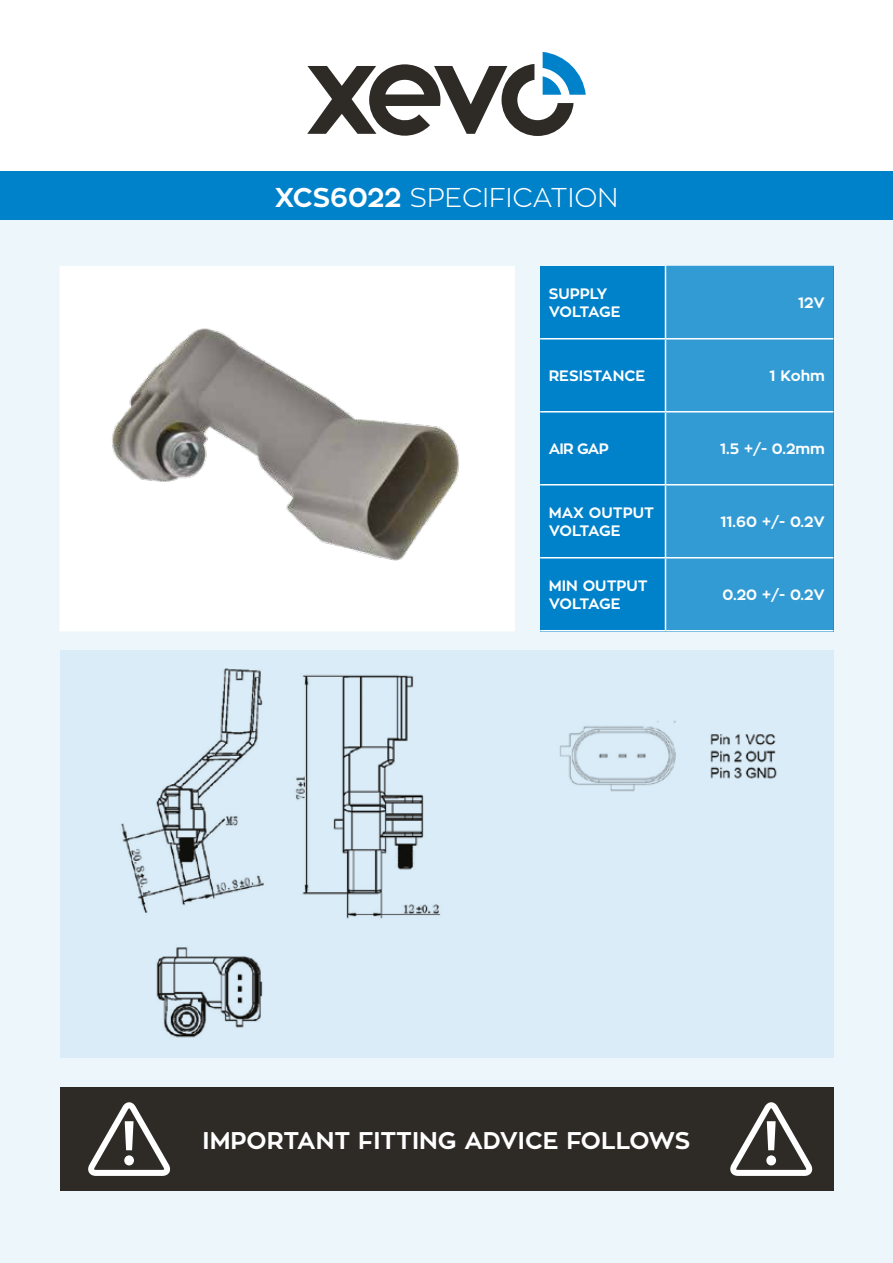
<style>
.page{position:relative;width:893px;height:1263px;background:#fff}
.page>*{position:absolute;margin:0;border:0;box-sizing:border-box;transform-origin:0 0}
.t1{font:300 27px "Zona Pro";color:#fff}
.t2{font:700 24px "Zona Pro";color:#fff}
.t3{font:700 15px/18px "Zona Pro";color:#fff}
.s1{font-weight:700}
</style>
<div class="page">
<div style="left:0;top:179px;width:893px;height:1084px;background:#ecf6fb"></div>
<div style="left:59px;top:266px;width:456px;height:365px;background:#fff"></div>
<div style="left:0;top:171px;width:893px;height:49px;background:#0082ca"></div>
<svg style="left:307px;top:52px;width:279px;height:84px"></svg>
<img style="left:112px;top:328px;width:348px;height:233px">
<div style="left:540px;top:266px;width:293px;height:365px;background:#0082ca"></div>
<div style="left:666px;top:266px;width:167px;height:364px;background:#339bd4"></div>
<hr style="left:665px;top:266px;width:1px;height:72px;background:#fff">
<hr style="left:540px;top:338px;width:125px;height:1px;background:#fff">
<hr style="left:665px;top:338px;width:168px;height:1px;background:#fff">
<hr style="left:665px;top:339px;width:1px;height:72px;background:#fff">
<hr style="left:540px;top:411px;width:125px;height:1px;background:#fff">
<hr style="left:665px;top:411px;width:168px;height:1px;background:#fff">
<hr style="left:665px;top:412px;width:1px;height:72px;background:#fff">
<hr style="left:540px;top:484px;width:125px;height:1px;background:#fff">
<hr style="left:665px;top:484px;width:168px;height:1px;background:#fff">
<hr style="left:665px;top:485px;width:1px;height:72px;background:#fff">
<hr style="left:540px;top:557px;width:125px;height:1px;background:#fff">
<hr style="left:665px;top:557px;width:168px;height:1px;background:#fff">
<hr style="left:665px;top:558px;width:1px;height:72px;background:#fff">
<hr style="left:540px;top:630px;width:125px;height:1px;background:#fff">
<hr style="left:665px;top:630px;width:168px;height:1px;background:#fff">
<div style="left:60px;top:651px;width:773px;height:407px;background:#d9ecf7"></div>
<div style="left:60px;top:1087px;width:773px;height:104px;background:#2e2a25"></div>
<svg style="left:88px;top:1102px;width:83px;height:74px"></svg>
<svg style="left:730px;top:1102px;width:83px;height:74px"></svg>
<img style="left:121px;top:668px;width:656px;height:370px">
<h1 class="t1" style="left:275px;top:180px;width:345px"><span class="s1">XCS6022</span> SPECIFICATION</h1>
<p class="t3" style="left:549px;top:285px;width:73px">SUPPLY<br>VOLTAGE</p>
<p class="t3" style="left:798px;top:294px;width:28px">12V</p>
<p class="t3" style="left:549px;top:367px;width:98px">RESISTANCE</p>
<p class="t3" style="left:770px;top:367px;width:57px">1 Kohm</p>
<p class="t3" style="left:549px;top:440px;width:62px">AIR GAP</p>
<p class="t3" style="left:720px;top:440px;width:106px">1.5 +/- 0.2mm</p>
<p class="t3" style="left:549px;top:504px;width:107px">MAX OUTPUT<br>VOLTAGE</p>
<p class="t3" style="left:720px;top:513px;width:106px">11.60 +/- 0.2V</p>
<p class="t3" style="left:549px;top:577px;width:101px">MIN OUTPUT<br>VOLTAGE</p>
<p class="t3" style="left:723px;top:586px;width:104px">0.20 +/- 0.2V</p>
<h2 class="t2" style="left:203px;top:1125px;width:489px">IMPORTANT FITTING ADVICE FOLLOWS</h2>
</div>
